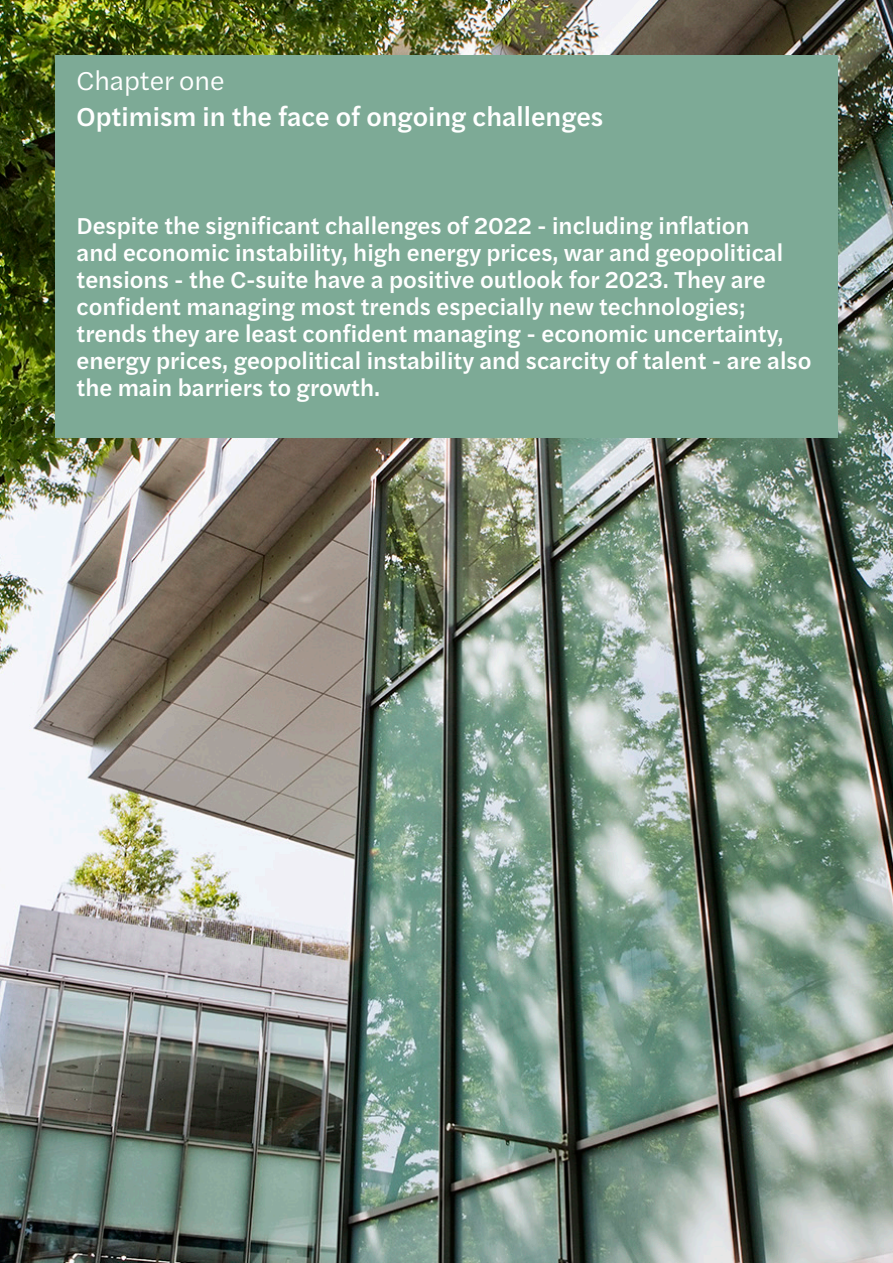
<style>
.page{position:relative;width:893px;height:1263px;background:#fff}
.page>*{position:absolute;margin:0;border:0;box-sizing:border-box;transform-origin:0 0}
.Chapter_subtitle{font:500 27px "Halyard Text";color:#fff}
.Chapter_title{font:27px "Halyard Text";color:#fff}
.Chapter_introduction{font:500 24px/27px "Halyard Text";color:#fff}
</style>
<div class="page">
<img style="left:0;top:0;width:893px;height:1263px">
<div style="left:55px;top:55px;width:783px;height:383px;background:#7daa96"></div>
<p class="Chapter_title" style="left:77px;top:61px;width:150px">Chapter one</p>
<p class="Chapter_subtitle" style="left:77px;top:97px;width:528px">Optimism in the face of ongoing challenges</p>
<p class="Chapter_introduction" style="left:77px;top:211px;width:736px">Despite the significant challenges of 2022 - including inflation<br>and economic instability, high energy prices, war and geopolitical tensions - the C-suite have a positive outlook for 2023. They are confident managing most trends especially new technologies; trends they are least confident managing - economic uncertainty, energy prices, geopolitical instability and scarcity of talent - are also the main barriers to growth.</p>
</div>
